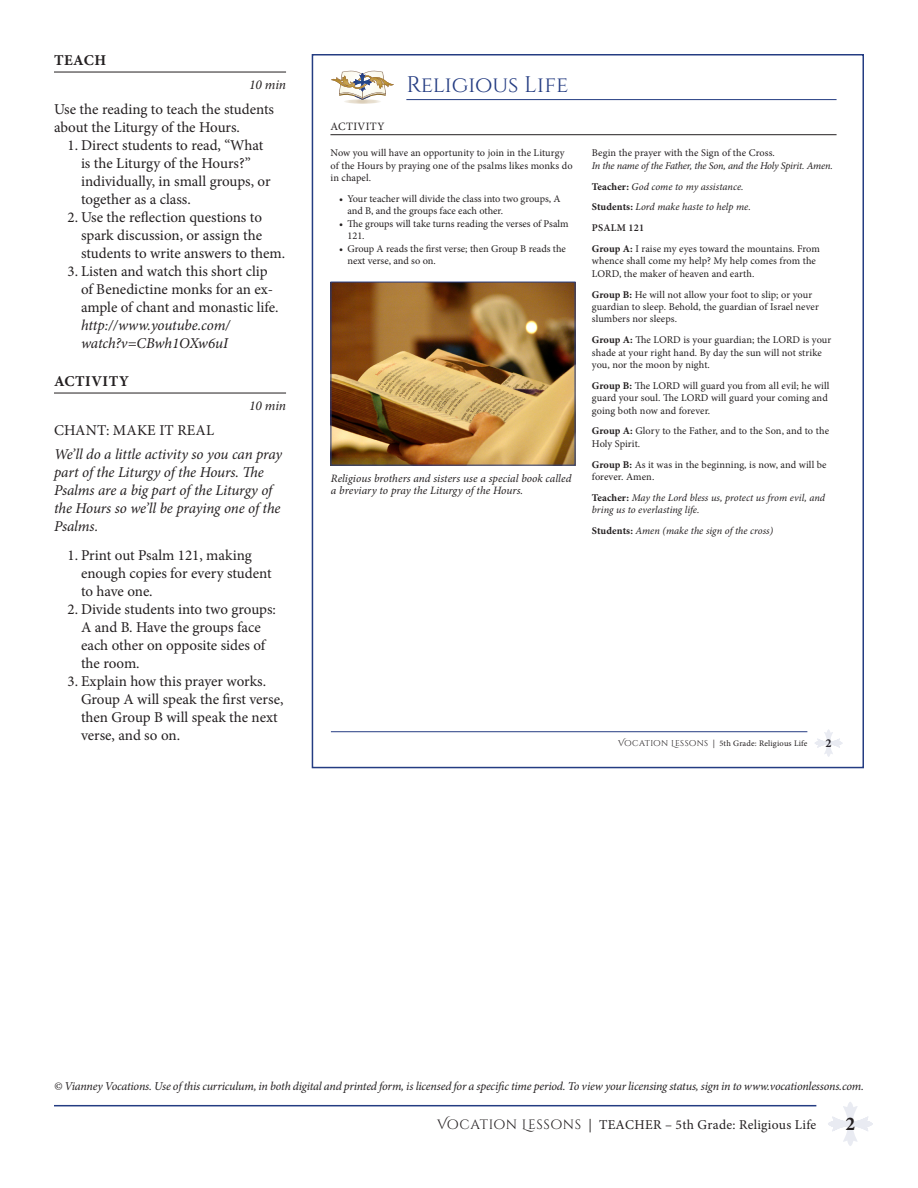
<style>
.page{position:relative;width:918px;height:1188px;background:#fff}
.page>*{position:absolute;margin:0;border:0;box-sizing:border-box;transform-origin:0 0}
.t1{font:22.5px "Cinzel";letter-spacing:-.01em;color:#243c82}
.t2{font:700 19.5px "Minion Pro";color:#231f20}
.BODY_-_numbers_copy{font:15px/18px "Minion Pro";letter-spacing:-.005em;color:#231f20}
.BODY_-_teacher{font:italic 15px/18px "Minion Pro";letter-spacing:-.01em;color:#231f20}
.BODY_-_teacher-2{font:15px/18px "Minion Pro";color:#231f20}
.SUBHEADS_with_rule{font:700 15px "Minion Pro";letter-spacing:.03em;color:#231f20}
.t3{font:13.5px "Minion Pro";letter-spacing:.02em;color:#231f20}
.TIMES{font:italic 13.5px "Minion Pro";letter-spacing:-.015em;color:#231f20}
.t4{font:700 12.15px "Minion Pro";color:#231f20}
.t5{font:italic 12px "Minion Pro";letter-spacing:-.02em;color:#231f20}
.t6{font:italic 11.25px/12.1px "Minion Pro";color:#231f20}
.t7{font:11.25px "Minion Pro";letter-spacing:.03em;color:#231f20}
.t8{font:10.35px/12.3px "Minion Pro";letter-spacing:.005em;color:#231f20}
.t9{font:italic 10.35px/20.9px "Minion Pro";color:#231f20}
.t10{font:italic 10.35px/12.3px "Minion Pro";letter-spacing:-.02em;color:#231f20}
.t11{font:8.4px "Minion Pro";letter-spacing:.02em;color:#231f20}
.s1{font-style:italic}
.s2{font-style:normal}
.s3{font-weight:700;font-style:normal}
.s4{font-weight:600;font-style:normal}
.s5{font-weight:700}
.s6{font-family:"Cinzel Decorative"}
</style>
<div class="page">
<svg style="left:828px;top:1102px;width:45px;height:44px"></svg>
<hr style="left:54px;top:1105px;width:762px;height:1px;background:#243c82">
<hr style="left:54px;top:72px;width:232px;height:1px;background:#231f20">
<hr style="left:54px;top:393px;width:232px;height:1px;background:#231f20">
<hr style="left:406px;top:99px;width:431px;height:1px;background:#243c82">
<img style="left:344px;top:100px;width:37px;height:4px">
<svg style="left:331px;top:71px;width:63px;height:29px"></svg>
<hr style="left:331px;top:731px;width:476px;height:1px;background:#243c82">
<svg style="left:815px;top:729px;width:28px;height:28px"></svg>
<img style="left:332px;top:284px;width:242px;height:180px">
<div style="left:330px;top:282px;width:246px;height:184px;border:1px solid #243c82"></div>
<hr style="left:330px;top:134px;width:507px;height:1px;background:#231f20">
<p class="SUBHEADS_with_rule" style="left:54px;top:50px;width:54px">TEACH</p>
<p class="TIMES" style="left:249px;top:75px;width:39px">10 min</p>
<p class="BODY_-_teacher-2" style="left:54px;top:100px;width:222px">Use the reading to teach the students about the Liturgy of the Hours.</p>
<p class="BODY_-_numbers_copy" style="left:81px;top:136px;width:191px;text-indent:-14px">1. Direct students to read, “What is the Liturgy of the Hours?” individually, in small groups, or together as a class.</p>
<p class="BODY_-_numbers_copy" style="left:81px;top:208px;width:206px;text-indent:-14px">2. Use the reflection questions to spark discussion, or assign the students to write answers to them.</p>
<p class="BODY_-_numbers_copy" style="left:81px;top:262px;width:199px;text-indent:-14px">3. Listen and watch this short clip of Benedictine monks for an ex&shy;ample of chant and monastic life. <span class="s1">http://www.youtube.com/ watch?v=CBwh1OXw6uI</span></p>
<p class="SUBHEADS_with_rule" style="left:54px;top:371px;width:76px">ACTIVITY</p>
<p class="TIMES" style="left:249px;top:396px;width:39px">10 min</p>
<p class="BODY_-_teacher-2" style="left:54px;top:421px;width:162px">CHANT: MAKE IT REAL</p>
<p class="BODY_-_teacher" style="left:54px;top:446px;width:230px">We’ll do a little activity so you can pray part of the Liturgy of the Hours. The<br>Psalms are a big part of the Liturgy of the Hours so we’ll be praying one of the<br>Psalms.</p>
<p class="BODY_-_numbers_copy" style="left:81px;top:546px;width:192px;text-indent:-14px">1. Print out Psalm 121, making enough copies for every student to have one.</p>
<p class="BODY_-_numbers_copy" style="left:81px;top:600px;width:197px;text-indent:-14px">2. Divide students into two groups:<br>A and B. Have the groups face each other on opposite sides of the room.</p>
<p class="BODY_-_numbers_copy" style="left:81px;top:672px;width:204px;text-indent:-14px">3. Explain how this prayer works.<br>Group A will speak the first verse, then Group B will speak the next verse, and so on.</p>
<p class="t7" style="left:331px;top:119px;width:56px">ACTIVITY</p>
<p class="t1" style="left:406px;top:72px;width:164px">Religious Life</p>
<p class="t8" style="left:331px;top:147px;width:244px">Now you will have an opportunity to join in the Liturgy of the Hours by praying one of the psalms likes monks do in chapel.</p>
<p class="t8" style="left:347px;top:193px;width:215px;text-indent:-8px">• Your teacher will divide the class into two groups, A and B, and the groups face each other.</p>
<p class="t8" style="left:347px;top:217px;width:223px;text-indent:-8px">• The groups will take turns reading the verses of Psalm<br>121.</p>
<p class="t8" style="left:347px;top:242px;width:220px;text-indent:-8px">• Group A reads the first verse; then Group B reads the next verse, and so on.</p>
<p class="t6" style="left:331px;top:472px;width:242px">Religious brothers and sisters use a special book called a breviary to pray the Liturgy of the Hours.</p>
<p class="t10" style="left:592px;top:147px;width:243px"><span class="s2">Begin the prayer with the Sign of the Cross.<br></span>In the name of the Father, the Son, and the Holy Spirit. Amen.</p>
<p class="t9" style="left:592px;top:176px;width:230px"><span class="s3">Teacher:</span> God come to my assistance.<br><span class="s3">Students:</span> Lord make haste to help me.<br><span class="s4">PSALM 121<br></span><span class="s3">Group A:</span> <span class="s2">I raise my eyes toward the mountains. From</span></p>
<p class="t8" style="left:592px;top:255px;width:226px">whence shall come my help? My help comes from the<br>LORD, the maker of heaven and earth.</p>
<p class="t8" style="left:592px;top:288px;width:229px"><span class="s5">Group B:</span> He will not allow your foot to slip; or your guardian to sleep. Behold, the guardian of Israel never slumbers nor sleeps.</p>
<p class="t8" style="left:592px;top:334px;width:241px"><span class="s5">Group A:</span> The LORD is your guardian; the LORD is your shade at your right hand. By day the sun will not strike you, nor the moon by night.</p>
<p class="t8" style="left:592px;top:379px;width:239px"><span class="s5">Group B:</span> The LORD will guard you from all evil; he will guard your soul. The LORD will guard your coming and going both now and forever.</p>
<p class="t8" style="left:592px;top:425px;width:239px"><span class="s5">Group A:</span> Glory to the Father, and to the Son, and to the<br>Holy Spirit.</p>
<p class="t8" style="left:592px;top:458px;width:236px"><span class="s5">Group B:</span> As it was in the beginning, is now, and will be forever. Amen.</p>
<p class="t9" style="left:592px;top:491px;width:235px;line-height:12.3px"><span class="s3">Teacher:</span> May the Lord bless us, protect us from evil, and bring us to everlasting life.</p>
<p class="t9" style="left:592px;top:520px;width:183px"><span class="s3">Students:</span> Amen (make the sign of the cross)</p>
<p class="t11" style="left:618px;top:738px;width:191px"><span class="s6">Vocation Lessons</span> | 5th Grade: Religious Life</p>
<p class="t4" style="left:826px;top:734px;width:8px">2</p>
<p class="t5" style="left:54px;top:1078px;width:811px">© Vianney Vocations. Use of this curriculum, in both digital and printed form, is licensed for a specific time period. To view your licensing status, sign in to www.vocationlessons.com.</p>
<h3 class="t3" style="left:437px;top:1116px;width:381px"><span class="s6">Vocation Lessons</span> | TEACHER – 5th Grade: Religious Life</h3>
<h2 class="t2" style="left:845px;top:1110px;width:11px">2</h2>
</div>
